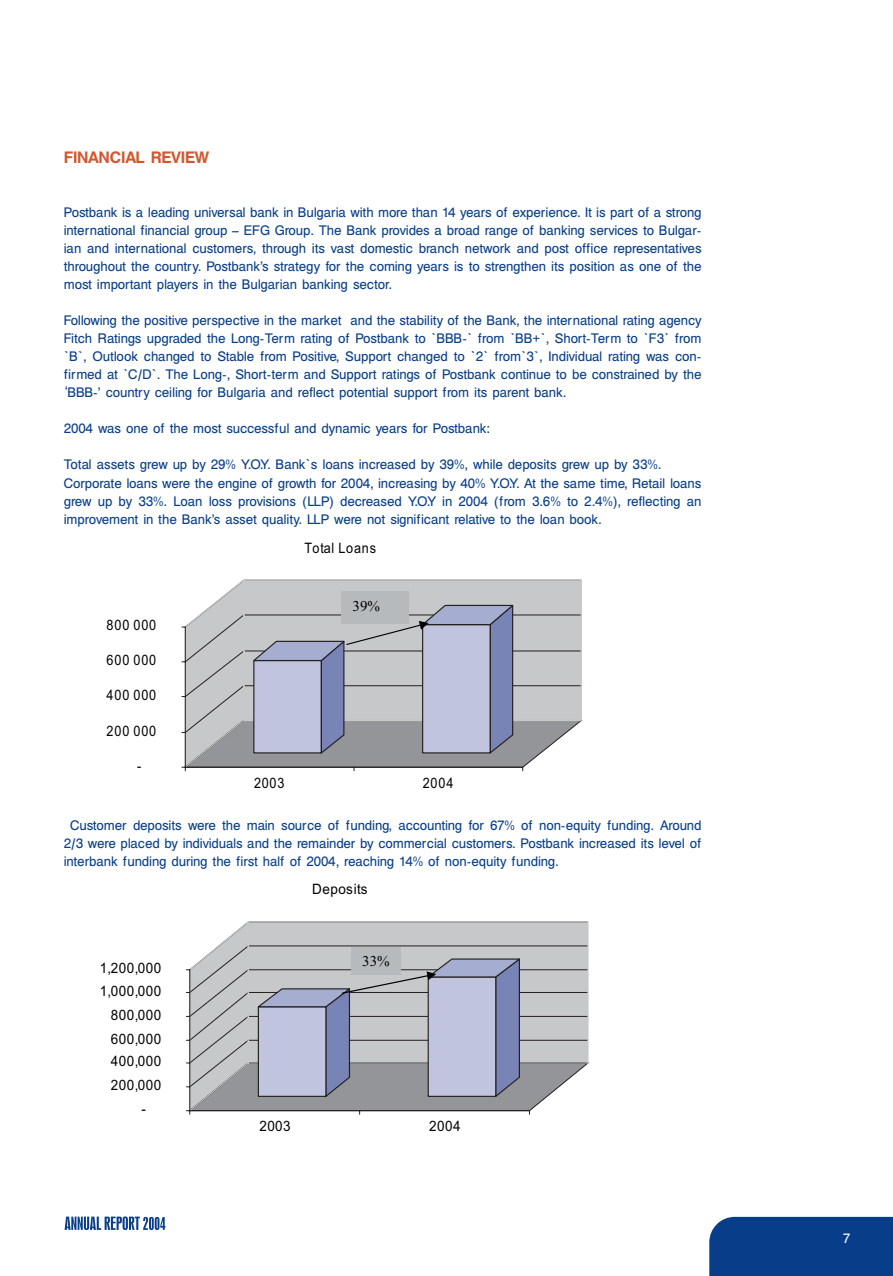
<style>
.page{position:relative;width:893px;height:1276px;background:#fff}
.page>*{position:absolute;margin:0;border:0;box-sizing:border-box;transform-origin:0 0}
.t1{font:700 18px "Helen HS Bg";letter-spacing:-.02em;color:#d1572f}
.t2{font:15px/18px "Helen HS Bg";letter-spacing:-.01em;color:#083e89;text-align:justify}
.t3{font:15px "Times New Roman";color:#000}
.t4{font:15px "Helen HS Bg";color:#fff}
.t5{font:14.4px "Arial";letter-spacing:.07em;color:#000;scale:.88 1}
.t6{font:14.25px "Arial";letter-spacing:.03em;color:#000;scale:.94 1}
</style>
<div class="page">
<div style="left:709px;top:1216px;width:184px;height:60px;background:#083e89"></div>
<svg style="left:65px;top:1216px;width:100px;height:14px"></svg>
<svg style="left:182px;top:580px;width:399px;height:191px;background:#b4b6c1"></svg>
<div style="left:342px;top:591px;width:67px;height:33px;background:#b7babc"></div>
<svg style="left:186px;top:922px;width:402px;height:192px;background:#b2b4be"></svg>
<div style="left:352px;top:947px;width:49px;height:27px;background:#b7babc"></div>
<p class="t1" style="left:64px;top:148px;width:147px">FINANCIAL REVIEW</p>
<p class="t2" style="left:64px;top:204px;width:639px">Postbank is a leading universal bank in Bulgaria with more than 14 years of experience. It is part of a strong international financial group – EFG Group. The Bank provides a broad range of banking services to Bulgar&shy;ian and international customers, through its vast domestic branch network and post office representatives throughout the country. Postbank’s strategy for the coming years is to strengthen its position as one of the most important players in the Bulgarian banking sector.</p>
<p class="t2" style="left:64px;top:312px;width:639px">Following the positive perspective in the market and the stability of the Bank, the international rating agency Fitch Ratings upgraded the Long-Term rating of Postbank to `BBB-` from `BB+`, Short-Term to `F3` from `B`, Outlook changed to Stable from Positive, Support changed to `2` from`3`, Individual rating was con&shy;firmed at `C/D`. The Long-, Short-term and Support ratings of Postbank continue to be constrained by the ‘BBB-’ country ceiling for Bulgaria and reflect potential support from its parent bank.</p>
<p class="t2" style="left:64px;top:420px;width:428px">2004 was one of the most successful and dynamic years for Postbank:</p>
<p class="t2" style="left:64px;top:456px;width:639px;text-align:left">Total assets grew up by 29% Y.O.Y. Bank`s loans increased by 39%, while deposits grew up by 33%.<br>Corporate loans were the engine of growth for 2004, increasing by 40% Y.O.Y. At the same time, Retail loans grew up by 33%. Loan loss provisions (LLP) decreased Y.O.Y in 2004 (from 3.6% to 2.4%), reflecting an improvement in the Bank’s asset quality. LLP were not significant relative to the loan book.</p>
<p class="t5" style="left:305px;top:538px;width:83px">Total Loans</p>
<p class="t5" style="left:107px;top:616px;width:58px">800 000</p>
<p class="t5" style="left:107px;top:651px;width:58px">600 000</p>
<p class="t5" style="left:107px;top:685px;width:58px">400 000</p>
<p class="t5" style="left:107px;top:721px;width:58px">200 000</p>
<p class="t5" style="left:137px;top:756px;width:6px">-</p>
<p class="t3" style="left:353px;top:596px;width:29px">39%</p>
<p class="t5" style="left:254px;top:773px;width:36px">2003</p>
<p class="t5" style="left:423px;top:773px;width:37px">2004</p>
<p class="t2" style="left:64px;top:816px;width:639px;text-indent:6px">Customer deposits were the main source of funding, accounting for 67% of non-equity funding. Around 2/3 were placed by individuals and the remainder by commercial customers. Postbank increased its level of interbank funding during the first half of 2004, reaching 14% of non-equity funding.</p>
<p class="t6" style="left:100px;top:959px;width:67px">1,200,000</p>
<p class="t6" style="left:100px;top:981px;width:67px">1,000,000</p>
<p class="t6" style="left:111px;top:1005px;width:55px">800,000</p>
<p class="t6" style="left:111px;top:1029px;width:55px">600,000</p>
<p class="t6" style="left:111px;top:1052px;width:55px">400,000</p>
<p class="t6" style="left:111px;top:1075px;width:55px">200,000</p>
<p class="t6" style="left:141px;top:1099px;width:6px">-</p>
<p class="t6" style="left:312px;top:880px;width:60px">Deposits</p>
<p class="t3" style="left:362px;top:951px;width:29px">33%</p>
<p class="t6" style="left:259px;top:1116px;width:35px">2003</p>
<p class="t6" style="left:429px;top:1116px;width:35px">2004</p>
<p class="t4" style="left:843px;top:1230px;width:9px">7</p>
</div>
